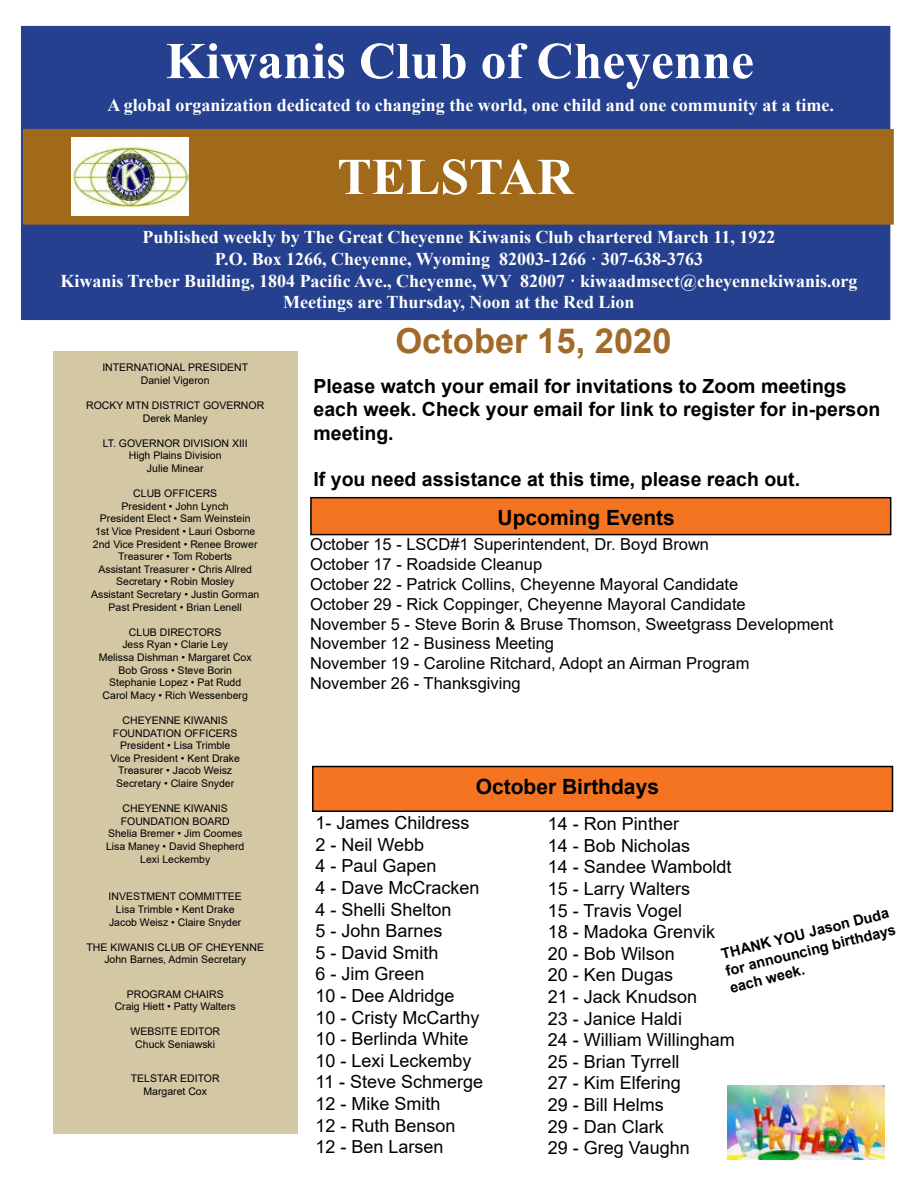
<style>
.page{position:relative;width:918px;height:1188px;background:#fff}
.page>*{position:absolute;margin:0;border:0;box-sizing:border-box;transform-origin:0 0}
.t1{font:700 51.45px "Times New Roman";color:#fff}
.t2{font:700 34.5px "Arial";color:#a16a29}
.t3{font:700 21px "Arial";color:#000}
.t4{font:700 19.5px/23.4px "Arial";color:#000}
.t5{font:18px/21.6px "Arial";color:#000}
.t6{font:700 18px/21.6px "Times New Roman";color:#fff;text-align:center}
.t7{font:16.5px/19.8px "Arial";color:#000}
.t8{font:700 14.55px/17.4px "Arial";color:#000}
.t9{font:10.5px/12.6px "Arial";color:#000;text-align:center}
</style>
<div class="page">
<div style="left:21px;top:26px;width:869px;height:294px;background:#25408f"></div>
<div style="left:23px;top:129px;width:871px;height:96px;background:#a16a1b;border:2px solid #a66919"></div>
<div style="left:53px;top:351px;width:244px;height:783px;background:#d3c7a4"></div>
<div style="left:311px;top:498px;width:580px;height:37px;background:#f47421"></div>
<div style="left:310px;top:497px;width:581px;height:38px;border:2px solid #000"></div>
<div style="left:313px;top:767px;width:580px;height:44px;background:#f47421"></div>
<div style="left:312px;top:766px;width:581px;height:46px;border:2px solid #000"></div>
<img style="left:727px;top:1085px;width:158px;height:74px">
<img style="left:72px;top:138px;width:117px;height:78px">
<h1 class="t1" style="left:166px;top:24px;width:590px">Kiwanis Club of Cheyenne</h1>
<h3 class="t6" style="left:107px;top:94px;width:728px">A global organization dedicated to changing the world, one child and one community at a time.</h3>
<h1 class="t1" style="left:337px;top:140px;width:238px">TELSTAR</h1>
<p class="t6" style="left:60px;top:226px;width:799px">Published weekly by The Great Cheyenne Kiwanis Club chartered March 11, 1922<br>P.O. Box 1266, Cheyenne, Wyoming 82003-1266 · 307-638-3763<br>Kiwanis Treber Building, 1804 Pacific Ave., Cheyenne, WY 82007 · kiwaadmsect@cheyennekiwanis.org Meetings are Thursday, Noon at the Red Lion</p>
<h2 class="t2" style="left:395px;top:316px;width:278px">October 15, 2020</h2>
<p class="t9" style="left:102px;top:361px;width:147px">INTERNATIONAL PRESIDENT<br>Daniel Vigeron</p>
<p class="t9" style="left:86px;top:399px;width:180px">ROCKY MTN DISTRICT GOVERNOR<br>Derek Manley</p>
<p class="t9" style="left:103px;top:437px;width:147px">LT. GOVERNOR DIVISION XIII<br>High Plains Division<br>Julie Minear</p>
<p class="t9" style="left:91px;top:487px;width:170px">CLUB OFFICERS<br>President • John Lynch<br>President Elect • Sam Weinstein<br>1st Vice President • Lauri Osborne<br>2nd Vice President • Renee Brower<br>Treasurer • Tom Roberts<br>Assistant Treasurer • Chris Allred<br>Secretary • Robin Mosley<br>Assistant Secretary • Justin Gorman<br>Past President • Brian Lenell</p>
<p class="t9" style="left:99px;top:626px;width:155px">CLUB DIRECTORS<br>Jess Ryan • Clarie Ley<br>Melissa Dishman • Margaret Cox<br>Bob Gross • Steve Borin<br>Stephanie Lopez • Pat Rudd<br>Carol Macy • Rich Wessenberg</p>
<p class="t9" style="left:110px;top:714px;width:131px">CHEYENNE KIWANIS<br>FOUNDATION OFFICERS<br>President • Lisa Trimble<br>Vice President • Kent Drake<br>Treasurer • Jacob Weisz<br>Secretary • Claire Snyder</p>
<p class="t9" style="left:106px;top:802px;width:140px">CHEYENNE KIWANIS<br>FOUNDATION BOARD<br>Shelia Bremer • Jim Coomes<br>Lisa Maney • David Shepherd<br>Lexi Leckemby</p>
<p class="t9" style="left:109px;top:890px;width:135px">INVESTMENT COMMITTEE<br>Lisa Trimble • Kent Drake<br>Jacob Weisz • Claire Snyder</p>
<p class="t9" style="left:86px;top:941px;width:179px">THE KIWANIS CLUB OF CHEYENNE<br>John Barnes, Admin Secretary</p>
<p class="t9" style="left:115px;top:988px;width:123px">PROGRAM CHAIRS<br>Craig Hiett • Patty Walters</p>
<p class="t9" style="left:130px;top:1025px;width:91px">WEBSITE EDITOR<br>Chuck Seniawski</p>
<p class="t9" style="left:131px;top:1072px;width:90px">TELSTAR EDITOR<br>Margaret Cox</p>
<h3 class="t4" style="left:314px;top:374px;width:568px">Please watch your email for invitations to Zoom meetings each week. Check your email for link to register for in-person meeting.</h3>
<h3 class="t4" style="left:314px;top:468px;width:488px">If you need assistance at this time, please reach out.</h3>
<h3 class="t3" style="left:498px;top:503px;width:179px">Upcoming Events</h3>
<p class="t7" style="left:310px;top:535px;width:525px">October 15 - LSCD#1 Superintendent, Dr. Boyd Brown<br>October 17 - Roadside Cleanup<br>October 22 - Patrick Collins, Cheyenne Mayoral Candidate<br>October 29 - Rick Coppinger, Cheyenne Mayoral Candidate<br>November 5 - Steve Borin &amp; Bruse Thomson, Sweetgrass Development November 12 - Business Meeting<br>November 19 - Caroline Ritchard, Adopt an Airman Program<br>November 26 - Thanksgiving</p>
<h3 class="t3" style="left:476px;top:772px;width:185px">October Birthdays</h3>
<p class="t5" style="left:315px;top:812px;width:169px">1- James Childress<br>2 - Neil Webb<br>4 - Paul Gapen<br>4 - Dave McCracken<br>4 - Shelli Shelton<br>5 - John Barnes<br>5 - David Smith<br>6 - Jim Green<br>10 - Dee Aldridge<br>10 - Cristy McCarthy<br>10 - Berlinda White<br>10 - Lexi Leckemby<br>11 - Steve Schmerge<br>12 - Mike Smith<br>12 - Ruth Benson<br>12 - Ben Larsen</p>
<p class="t5" style="left:548px;top:813px;width:189px">14 - Ron Pinther<br>14 - Bob Nicholas<br>14 - Sandee Wamboldt<br>15 - Larry Walters<br>15 - Travis Vogel<br>18 - Madoka Grenvik<br>20 - Bob Wilson<br>20 - Ken Dugas<br>21 - Jack Knudson<br>23 - Janice Haldi<br>24 - William Willingham<br>25 - Brian Tyrrell<br>27 - Kim Elfering<br>29 - Bill Helms<br>29 - Dan Clark<br>29 - Greg Vaughn</p>
<h3 class="t8" style="left:720px;top:946px;width:176px;rotate:-14deg">THANK YOU Jason Duda for announcing birthdays each week.</h3>
</div>
